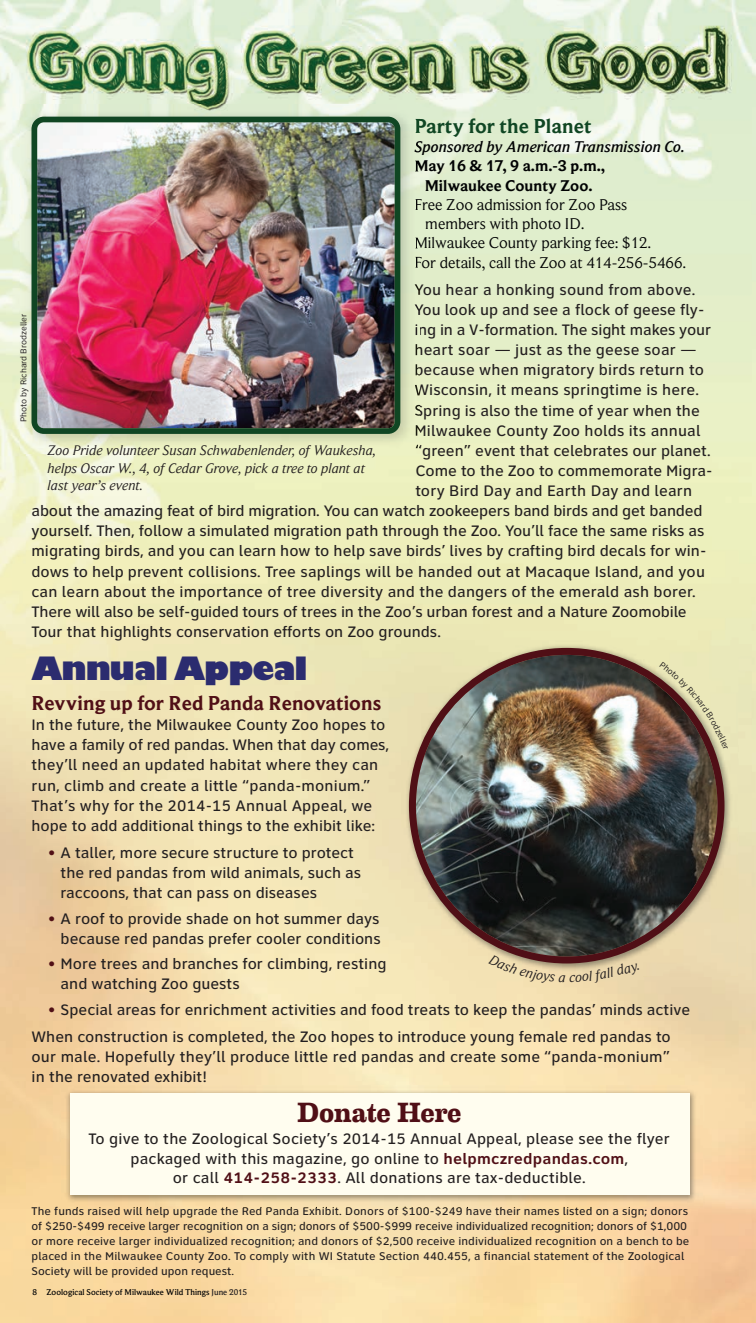
<style>
.page{position:relative;width:756px;height:1323px;background:#fff}
.page>*{position:absolute;margin:0;border:0;box-sizing:border-box;transform-origin:0 0}
.t1{font:800 31.5px "Gill Sans";letter-spacing:-.035em;color:#2b2c6f}
.t2{font:700 28px "Eames Century Modern";letter-spacing:-.005em;color:#500f16}
.t3{font:700 21px "Beaufort Pro";color:#500f16}
.t4{font:700 21px "Beaufort Pro";color:#104623}
.t5{font:16.1px "Beaufort Pro";color:#010203}
.t6{font:700 16.1px/19.2px "Beaufort Pro";color:#010203;text-align:center}
.t7{font:italic 500 16.1px "Beaufort Pro";color:#010203}
.t8{font:500 15.75px/20.1px "Clearview ADA";color:#231f20}
.t9{font:italic 14.35px/17.5px "Beaufort Pro";color:#231f20}
.t10{font:500 11.72px/14.9px "Clearview ADA";letter-spacing:.005em;color:#231f20}
.t11{font:500 8.75px "Beaufort Pro";color:#010203}
.t12{font:8.75px "Clearview ADA";color:#231f20}
.s1{color:#500f16}
.s2{font-weight:700;color:#500f16}
.s3{color:#231f20}
</style>
<div class="page">
<img style="left:0;top:0;width:756px;height:1323px">
<img style="left:401px;top:640px;width:336px;height:336px">
<img style="left:409px;top:648px;width:316px;height:315px">
<img style="left:62px;top:1085px;width:640px;height:123px">
<img style="left:76px;top:1207px;width:56px;height:1px">
<div style="left:70px;top:1093px;width:620px;height:102px;background:#fffdef"></div>
<img style="left:20px;top:105px;width:399px;height:348px">
<img style="left:415px;top:118px;width:4px;height:16px">
<svg style="left:414px;top:141px;width:5px;height:13px"></svg>
<svg style="left:415px;top:161px;width:4px;height:12px"></svg>
<svg style="left:415px;top:199px;width:4px;height:11px"></svg>
<svg style="left:415px;top:237px;width:4px;height:12px"></svg>
<svg style="left:415px;top:256px;width:4px;height:13px"></svg>
<svg style="left:415px;top:284px;width:4px;height:11px"></svg>
<svg style="left:415px;top:304px;width:4px;height:12px"></svg>
<svg style="left:415px;top:324px;width:3px;height:12px"></svg>
<svg style="left:416px;top:344px;width:3px;height:12px"></svg>
<svg style="left:416px;top:364px;width:3px;height:12px"></svg>
<svg style="left:415px;top:385px;width:4px;height:11px"></svg>
<svg style="left:415px;top:405px;width:4px;height:12px"></svg>
<svg style="left:416px;top:425px;width:3px;height:12px"></svg>
<svg style="left:416px;top:445px;width:3px;height:4px"></svg>
<img style="left:32px;top:117px;width:368px;height:317px">
<svg style="left:488px;top:955px;width:152px;height:29px;background:#d2ba96"></svg>
<svg style="left:659px;top:661px;width:69px;height:89px;background:#b0a082"></svg>
<h3 class="t4" style="left:414px;top:119px;width:179px">Party for the Planet</h3>
<p class="t7" style="left:414px;top:141px;width:272px">Sponsored by American Transmission Co.</p>
<p class="t6" style="left:414px;top:158px;width:192px">May 16 &amp; 17, 9 a.m.-3 p.m.,<br>Milwaukee County Zoo.</p>
<p class="t5" style="left:414px;top:199px;width:214px">Free Zoo admission for Zoo Pass</p>
<p class="t5" style="left:425px;top:218px;width:161px">members with photo ID.</p>
<p class="t5" style="left:414px;top:238px;width:239px">Milwaukee County parking fee: $12.</p>
<p class="t5" style="left:414px;top:257px;width:273px">For details, call the Zoo at 414-256-5466.</p>
<p class="t8" style="left:414px;top:281px;width:282px">You hear a honking sound from above.</p>
<p class="t8" style="left:414px;top:301px;width:292px">You look up and see a flock of geese fly-</p>
<p class="t8" style="left:414px;top:322px;width:298px">ing in a V-formation. The sight makes your</p>
<p class="t8" style="left:414px;top:342px;width:284px">heart soar — just as the geese soar —</p>
<p class="t8" style="left:414px;top:362px;width:291px">because when migratory birds return to</p>
<p class="t8" style="left:414px;top:382px;width:286px">Wisconsin, it means springtime is here.</p>
<p class="t8" style="left:414px;top:402px;width:287px">Spring is also the time of year when the</p>
<p class="t8" style="left:414px;top:422px;width:288px">Milwaukee County Zoo holds its annual</p>
<p class="t8" style="left:415px;top:442px;width:297px">“green” event that celebrates our planet.</p>
<p class="t8" style="left:415px;top:463px;width:299px">Come to the Zoo to commemorate Migra-</p>
<p class="t8" style="left:415px;top:483px;width:279px">tory Bird Day and Earth Day and learn</p>
<p class="t8" style="left:32px;top:503px;width:673px">about the amazing feat of bird migration. You can watch zookeepers band birds and get banded</p>
<p class="t8" style="left:32px;top:523px;width:674px">yourself. Then, follow a simulated migration path through the Zoo. You’ll face the same risks as</p>
<p class="t8" style="left:32px;top:543px;width:676px">migrating birds, and you can learn how to help save birds’ lives by crafting bird decals for win-</p>
<p class="t8" style="left:32px;top:563px;width:675px">dows to help prevent collisions. Tree saplings will be handed out at Macaque Island, and you</p>
<p class="t8" style="left:32px;top:583px;width:666px">can learn about the importance of tree diversity and the dangers of the emerald ash borer.</p>
<p class="t8" style="left:32px;top:603px;width:657px">There will also be self-guided tours of trees in the Zoo’s urban forest and a Nature Zoomobile</p>
<p class="t8" style="left:32px;top:624px;width:411px">Tour that highlights conservation efforts on Zoo grounds.</p>
<p class="t12" style="left:21px;top:422px;width:110px;rotate:-90deg">Photo by Richard Brodzeller</p>
<p class="t9" style="left:48px;top:443px;width:330px">Zoo Pride volunteer Susan Schwabenlender, of Waukesha, helps Oscar W., 4, of Cedar Grove, pick a tree to plant at last year’s event.</p>
<h1 class="t1" style="left:32px;top:651px;width:278px">Annual Appeal</h1>
<h3 class="t3" style="left:32px;top:696px;width:351px">Revving up for Red Panda Renovations</h3>
<p class="t8" style="left:32px;top:717px;width:359px">In the future, the Milwaukee County Zoo hopes to have a family of red pandas. When that day comes, they’ll need an updated habitat where they can run, climb and create a little “panda-monium.” That’s why for the 2014-15 Annual Appeal, we hope to add additional things to the exhibit like:</p>
<p class="t8" style="left:61px;top:845px;width:302px;text-indent:-13px"><span class="s1">•</span> A taller, more secure structure to protect the red pandas from wild animals, such as raccoons, that can pass on diseases</p>
<p class="t8" style="left:47px;top:910px;width:335px;text-align:right"><span class="s1">•</span> A roof to provide shade on hot summer days because red pandas prefer cooler conditions</p>
<p class="t8" style="left:61px;top:956px;width:327px;text-indent:-13px"><span class="s1">•</span> More trees and branches for climbing, resting and watching Zoo guests</p>
<p class="t8" style="left:32px;top:998px;width:660px;line-height:27.1px;text-indent:16px"><span class="s1">•</span> Special areas for enrichment activities and food treats to keep the pandas’ minds active<br>When construction is completed, the Zoo hopes to introduce young female red pandas to</p>
<p class="t8" style="left:32px;top:1048px;width:640px">our male. Hopefully they’ll produce little red pandas and create some “panda-monium” in the renovated exhibit!</p>
<h2 class="t2" style="left:297px;top:1103px;width:166px">Donate Here</h2>
<p class="t8" style="left:89px;top:1131px;width:583px;line-height:19.6px;text-align:center">To give to the Zoological Society’s 2014-15 Annual Appeal, please see the flyer packaged with this magazine, go online to <span class="s2">helpmczredpandas.com</span>,<br>or call <span class="s2">414-258-2333</span>. All donations are tax-deductible.</p>
<p class="t10" style="left:31px;top:1205px;width:659px">The funds raised will help upgrade the Red Panda Exhibit. Donors of $100-$249 have their names listed on a sign; donors of $250-$499 receive larger recognition on a sign; donors of $500-$999 receive individualized recognition; donors of $1,000 or more receive larger individualized recognition; and donors of $2,500 receive individualized recognition on a bench to be placed in the Milwaukee County Zoo. To comply with WI Statute Section 440.455, a financial statement of the Zoological Society will be provided upon request.</p>
<p class="t11" style="left:33px;top:1289px;width:216px">8 Zoological Society of Milwaukee Wild Things <span class="s3">June 2015</span></p>
</div>
